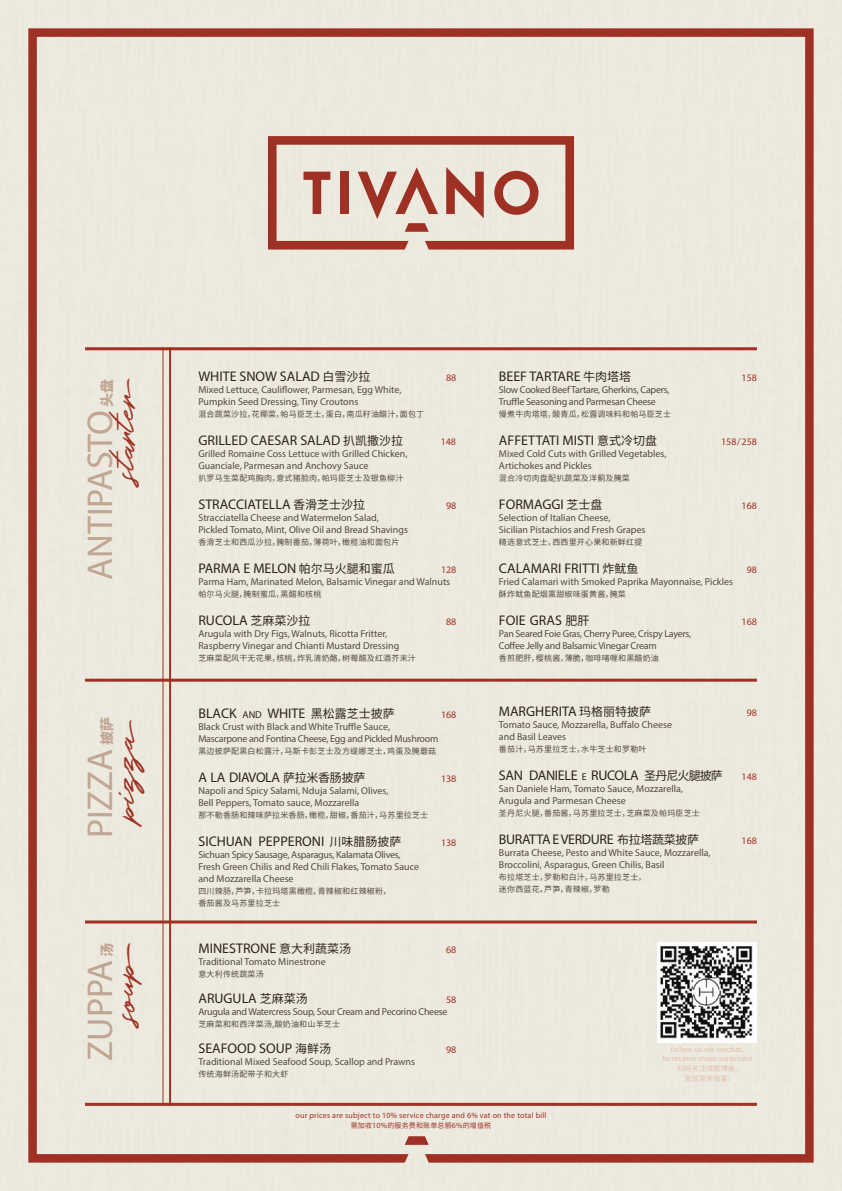
<style>
.page{position:relative;width:842px;height:1191px;background:#eceade}
.page>*{position:absolute;margin:0;border:0;box-sizing:border-box;transform-origin:0 0}
.t1{font:48px "Holland";color:#9e3123}
.t2{font:36px "Myriad Pro";color:#c1a693}
.t3{font:14px "Myriad Pro";color:#2f241a}
.t4{font:14px "Myriad Pro";letter-spacing:-.025em;color:#2f241a}
.t5{font:900 14px "Noto Sans CJ Ksc";color:#c1a693}
.t6{font:10px "Myriad Pro";color:#544940}
.t7{font:10px "Myriad Pro";letter-spacing:-.025em;color:#544940}
.t8{font:10px "Myriad Pro";color:#9e3123}
.t9{font:8px "Noto Sans CJ Ksc";letter-spacing:.025em;color:#544940}
.t10{font:8px "Myriad Pro";letter-spacing:.025em;color:#9e3123}
.t11{font:8px "Myriad Pro";letter-spacing:.025em;color:#e2bfae}
.t12{font:7px "Noto Sans CJ Ksc";letter-spacing:.025em;color:#9e3123}
.t13{font:7px "Noto Sans CJ Ksc";letter-spacing:.025em;color:#e2bfae}
.s1{font-family:"Noto Sans CJ Ksc";font-size:12px}
.s2{font-size:10px}
.s3{font-size:10px;color:#231f20}
.s4{font-family:"Myriad Pro";font-size:8px}
</style>
<div class="page">
<div style="left:28px;top:28px;width:786px;height:1134px;background:#eceade"></div>
<svg style="left:268px;top:136px;width:306px;height:113px;background:#d3aea2"></svg>
<hr style="left:85px;top:347px;width:672px;height:3px;background:#9e3123">
<hr style="left:169px;top:347px;width:2px;height:758px;background:#9e3123">
<hr style="left:162px;top:347px;width:1px;height:758px;background:#9e3123">
<hr style="left:85px;top:1102px;width:672px;height:3px;background:#9e3123">
<img style="left:658px;top:943px;width:99px;height:99px">
<hr style="left:85px;top:678px;width:672px;height:3px;background:#9e3123">
<hr style="left:85px;top:920px;width:672px;height:3px;background:#9e3123">
<p class="t1" style="left:87px;top:478px;width:106px;rotate:-90deg">starter</p>
<p class="t5" style="left:99px;top:407px;width:29px;rotate:-90deg">头盘</p>
<p class="t2" style="left:78px;top:580px;width:171px;rotate:-90deg">ANTIPASTO</p>
<p class="t5" style="left:99px;top:745px;width:29px;rotate:-90deg">披萨</p>
<p class="t1" style="left:87px;top:819px;width:105px;rotate:-90deg">pizza</p>
<p class="t2" style="left:78px;top:838px;width:91px;rotate:-90deg">PIZZA</p>
<p class="t5" style="left:99px;top:957px;width:15px;rotate:-90deg">汤</p>
<p class="t2" style="left:78px;top:1060px;width:102px;rotate:-90deg">ZUPPA</p>
<p class="t1" style="left:87px;top:1020px;width:86px;rotate:-90deg">soup</p>
<p class="t3" style="left:198px;top:367px;width:174px">WHITE SNOW SALAD <span class="s1">白雪沙拉</span></p>
<p class="t8" style="left:446px;top:371px;width:12px">88</p>
<p class="t6" style="left:198px;top:383px;width:204px">Mixed Lettuce, Cauliflower, Parmesan, Egg White,</p>
<p class="t6" style="left:198px;top:395px;width:161px">Pumpkin Seed Dressing, Tiny Croutons</p>
<p class="t9" style="left:198px;top:409px;width:227px">混合蔬菜沙拉，花椰菜，帕马臣芝士，蛋白，南瓜籽油醋汁，面包丁</p>
<p class="t3" style="left:198px;top:431px;width:206px">GRILLED CAESAR SALAD <span class="s1">扒凯撒沙拉</span></p>
<p class="t8" style="left:441px;top:435px;width:17px">148</p>
<p class="t6" style="left:198px;top:447px;width:210px">Grilled Romaine Coss Lettuce with Grilled Chicken,</p>
<p class="t6" style="left:198px;top:459px;width:172px">Guanciale, Parmesan and Anchovy Sauce</p>
<p class="t9" style="left:198px;top:473px;width:207px">扒罗马生菜配鸡胸肉，意式猪脸肉，帕玛臣芝士及银鱼柳汁</p>
<p class="t3" style="left:198px;top:495px;width:168px">STRACCIATELLA <span class="s1">香滑芝士沙拉</span></p>
<p class="t8" style="left:446px;top:499px;width:12px">98</p>
<p class="t6" style="left:198px;top:511px;width:182px">Stracciatella Cheese and Watermelon Salad,</p>
<p class="t6" style="left:198px;top:523px;width:211px">Pickled Tomato, Mint, Olive Oil and Bread Shavings</p>
<p class="t9" style="left:198px;top:537px;width:203px">香滑芝士和西瓜沙拉，腌制番茄，薄荷叶，橄榄油和面包片</p>
<p class="t3" style="left:198px;top:559px;width:198px">PARMA E MELON <span class="s1">帕尔马火腿和蜜瓜</span></p>
<p class="t8" style="left:441px;top:563px;width:17px">128</p>
<p class="t6" style="left:198px;top:575px;width:253px">Parma Ham, Marinated Melon, Balsamic Vinegar and Walnuts</p>
<p class="t9" style="left:198px;top:589px;width:125px">帕尔马火腿，腌制蜜瓜，黑醋和核桃</p>
<p class="t3" style="left:198px;top:611px;width:113px">RUCOLA <span class="s1">芝麻菜沙拉</span></p>
<p class="t8" style="left:446px;top:615px;width:12px">88</p>
<p class="t6" style="left:198px;top:627px;width:190px">Arugula with Dry Figs, Walnuts, Ricotta Fritter,</p>
<p class="t6" style="left:198px;top:639px;width:202px">Raspberry Vinegar and Chianti Mustard Dressing</p>
<p class="t9" style="left:198px;top:653px;width:219px">芝麻菜配风干无花果，核桃，炸乳清奶酪，树莓醋及红酒芥末汁</p>
<p class="t3" style="left:198px;top:704px;width:198px">BLACK <span class="s2">AND</span> WHITE <span class="s1">黑松露芝士披萨</span></p>
<p class="t8" style="left:441px;top:708px;width:17px">168</p>
<p class="t6" style="left:198px;top:720px;width:193px">Black Crust with Black and White Truffle Sauce,</p>
<p class="t7" style="left:198px;top:732px;width:241px">Mascarpone and Fontina Cheese, Egg and Pickled Mushroom</p>
<p class="t9" style="left:198px;top:746px;width:239px">黑边披萨配黑白松露汁，马斯卡彭芝士及方缇娜芝士，鸡蛋及腌蘑菇</p>
<p class="t4" style="left:198px;top:768px;width:168px">A LA DIAVOLA <span class="s1">萨拉米香肠披萨</span></p>
<p class="t8" style="left:441px;top:772px;width:17px">138</p>
<p class="t6" style="left:198px;top:784px;width:191px">Napoli and Spicy Salami, Nduja Salami, Olives,</p>
<p class="t6" style="left:198px;top:796px;width:162px">Bell Peppers, Tomato sauce, Mozzarella</p>
<p class="t9" style="left:198px;top:810px;width:231px">那不勒香肠和辣味萨拉米香肠，橄榄，甜椒，番茄汁，马苏里拉芝士</p>
<p class="t3" style="left:198px;top:832px;width:205px">SICHUAN PEPPERONI <span class="s1">川味腊肠披萨</span></p>
<p class="t8" style="left:441px;top:836px;width:17px">138</p>
<p class="t7" style="left:198px;top:848px;width:204px">Sichuan Spicy Sausage, Asparagus, Kalamata Olives,</p>
<p class="t6" style="left:198px;top:860px;width:222px">Fresh Green Chilis and Red Chili Flakes, Tomato Sauce</p>
<p class="t6" style="left:198px;top:872px;width:97px">and Mozzarella Cheese</p>
<p class="t9" style="left:198px;top:886px;width:194px">四川辣肠，芦笋，卡拉玛塔黑橄榄，青辣椒和红辣椒粉，</p>
<p class="t9" style="left:198px;top:898px;width:83px">番茄酱及马苏里拉芝士</p>
<p class="t3" style="left:198px;top:940px;width:154px">MINESTRONE <span class="s1">意大利蔬菜汤</span></p>
<p class="t8" style="left:446px;top:943px;width:12px">68</p>
<p class="t6" style="left:198px;top:955px;width:129px">Traditional Tomato Minestrone</p>
<p class="t9" style="left:198px;top:970px;width:67px">意大利传统蔬菜汤</p>
<p class="t3" style="left:198px;top:990px;width:111px">ARUGULA <span class="s1">芝麻菜汤</span></p>
<p class="t8" style="left:446px;top:993px;width:12px">58</p>
<p class="t7" style="left:198px;top:1005px;width:251px">Arugula and Watercress Soup, Sour Cream and Pecorino Cheese</p>
<p class="t9" style="left:198px;top:1020px;width:143px">芝麻菜和和西洋菜汤,酸奶油和山羊芝士</p>
<p class="t3" style="left:198px;top:1040px;width:134px">SEAFOOD SOUP <span class="s1">海鲜汤</span></p>
<p class="t8" style="left:446px;top:1043px;width:12px">98</p>
<p class="t6" style="left:198px;top:1055px;width:218px">Traditional Mixed Seafood Soup, Scallop and Prawns</p>
<p class="t9" style="left:198px;top:1070px;width:91px">传统海鲜汤配带子和大虾</p>
<p class="t3" style="left:499px;top:367px;width:134px">BEEF TARTARE <span class="s1">牛肉塔塔</span></p>
<p class="t8" style="left:741px;top:371px;width:17px">158</p>
<p class="t7" style="left:499px;top:383px;width:172px">Slow Cooked Beef Tartare, Gherkins, Capers,</p>
<p class="t7" style="left:499px;top:395px;width:158px">Truffle Seasoning and Parmesan Cheese</p>
<p class="t9" style="left:499px;top:409px;width:174px">慢煮牛肉塔塔，酸青瓜，松露调味料和帕马臣芝士</p>
<p class="t3" style="left:499px;top:431px;width:160px">AFFETTATI MISTI <span class="s1">意式冷切盘</span></p>
<p class="t8" style="left:721px;top:435px;width:37px">158 / 258</p>
<p class="t6" style="left:499px;top:447px;width:169px">Mixed Cold Cuts with Grilled Vegetables,</p>
<p class="t6" style="left:499px;top:459px;width:94px">Artichokes and Pickles</p>
<p class="t9" style="left:499px;top:473px;width:132px">混合冷切肉盘配扒蔬菜及洋蓟及腌菜</p>
<p class="t3" style="left:499px;top:495px;width:105px">FORMAGGI <span class="s1">芝士盘</span></p>
<p class="t8" style="left:741px;top:499px;width:17px">168</p>
<p class="t6" style="left:499px;top:511px;width:113px">Selection of Italian Cheese,</p>
<p class="t6" style="left:499px;top:523px;width:148px">Sicilian Pistachios and Fresh Grapes</p>
<p class="t9" style="left:499px;top:537px;width:145px">精选意式芝士，西西里开心果和新鲜红提</p>
<p class="t3" style="left:499px;top:559px;width:141px">CALAMARI FRITTI <span class="s1">炸鱿鱼</span></p>
<p class="t8" style="left:747px;top:563px;width:12px">98</p>
<p class="t6" style="left:499px;top:575px;width:236px">Fried Calamari with Smoked Paprika Mayonnaise, Pickles</p>
<p class="t9" style="left:499px;top:589px;width:128px">酥炸鱿鱼配烟熏甜椒味蛋黄酱，腌菜</p>
<p class="t3" style="left:499px;top:611px;width:92px">FOIE GRAS <span class="s1">肥肝</span></p>
<p class="t8" style="left:741px;top:615px;width:17px">168</p>
<p class="t7" style="left:499px;top:627px;width:194px">Pan Seared Foie Gras, Cherry Puree, Crispy Layers,</p>
<p class="t7" style="left:499px;top:639px;width:159px">Coffee Jelly and Balsamic Vinegar Cream</p>
<p class="t9" style="left:499px;top:653px;width:162px">香煎肥肝，樱桃酱，薄脆，咖啡啫喱和黑醋奶油</p>
<p class="t3" style="left:499px;top:703px;width:154px">MARGHERITA <span class="s1">玛格丽特披萨</span></p>
<p class="t8" style="left:747px;top:707px;width:12px">98</p>
<p class="t6" style="left:499px;top:719px;width:175px">Tomato Sauce, Mozzarella, Buffalo Cheese</p>
<p class="t6" style="left:499px;top:731px;width:69px">and Basil Leaves</p>
<p class="t9" style="left:499px;top:745px;width:149px">番茄汁，马苏里拉芝士，水牛芝士和罗勒叶</p>
<p class="t4" style="left:499px;top:767px;width:225px">SAN DANIELE <span class="s3">E</span> RUCOLA <span class="s1">圣丹尼火腿披萨</span></p>
<p class="t8" style="left:741px;top:771px;width:17px">148</p>
<p class="t6" style="left:499px;top:783px;width:185px">San Daniele Ham, Tomato Sauce, Mozzarella,</p>
<p class="t6" style="left:499px;top:795px;width:128px">Arugula and Parmesan Cheese</p>
<p class="t9" style="left:499px;top:809px;width:203px">圣丹尼火腿，番茄酱，马苏里拉芝士，芝麻菜及帕玛臣芝士</p>
<p class="t4" style="left:499px;top:831px;width:202px">BURATTA E VERDURE <span class="s1">布拉塔蔬菜披萨</span></p>
<p class="t8" style="left:741px;top:835px;width:17px">168</p>
<p class="t6" style="left:499px;top:847px;width:213px">Burrata Cheese, Pesto and White Sauce, Mozzarella,</p>
<p class="t6" style="left:499px;top:859px;width:167px">Broccolini, Asparagus, Green Chilis, Basil</p>
<p class="t9" style="left:499px;top:873px;width:149px">布拉塔芝士，罗勒和白汁，马苏里拉芝士，</p>
<p class="t9" style="left:499px;top:885px;width:112px">迷你西蓝花，芦笋，青辣椒，罗勒</p>
<p class="t11" style="left:671px;top:1044px;width:74px">follow us via wechat,</p>
<p class="t11" style="left:662px;top:1053px;width:91px">to receive more surprises!</p>
<p class="t13" style="left:678px;top:1064px;width:61px">扫码关注成都博舍,</p>
<p class="t13" style="left:685px;top:1074px;width:47px">发现更多惊喜!</p>
<p class="t10" style="left:295px;top:1110px;width:252px">our prices are subject to 10% service charge and 6% vat on the total bill</p>
<p class="t12" style="left:351px;top:1121px;width:142px">需加收<span class="s4">10%</span>的服务费和账单总额<span class="s4">6%</span>的增值税</p>
</div>
